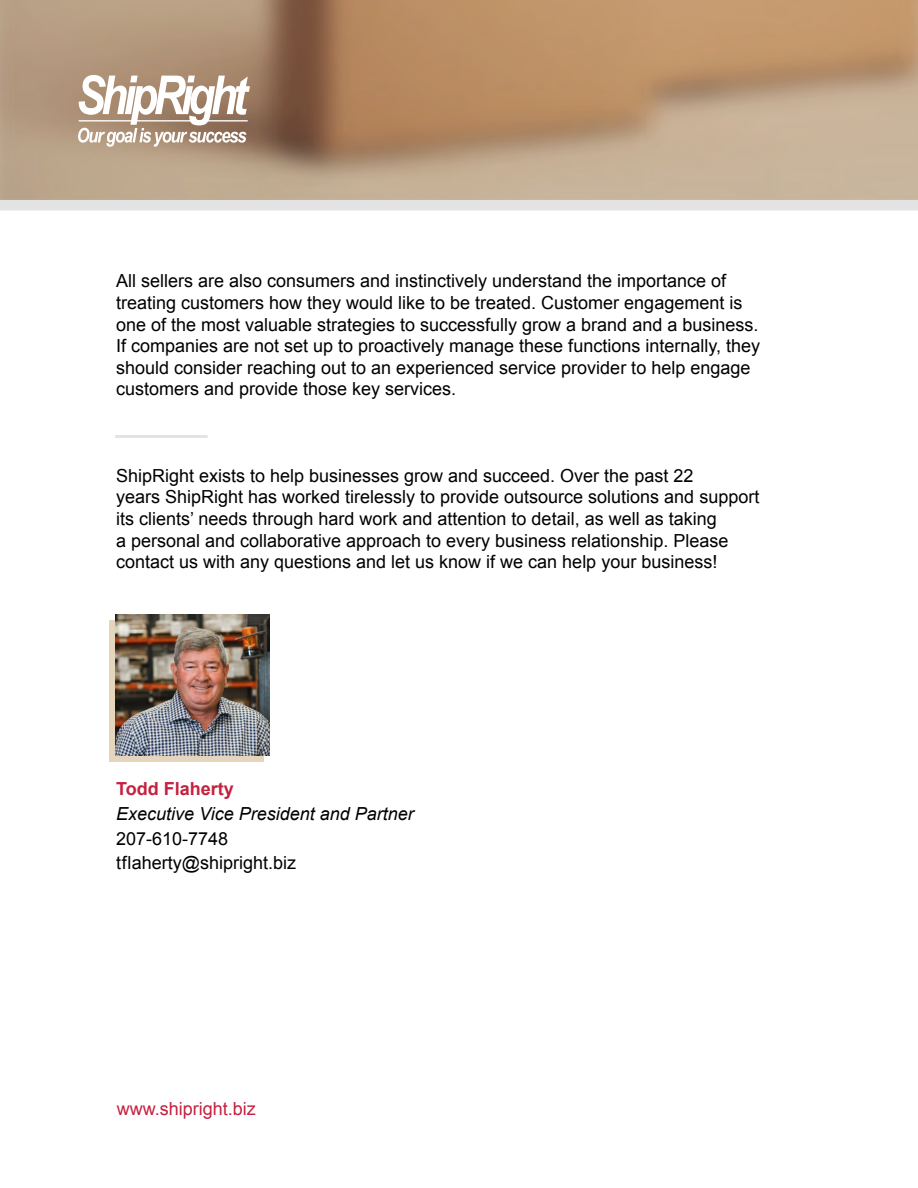
<style>
.page{position:relative;width:918px;height:1188px;background:#fff}
.page>*{position:absolute;margin:0;border:0;box-sizing:border-box;transform-origin:0 0}
.t1{font:18px/21.6px "Arial";color:#000}
.t2{font:italic 18px "Arial";color:#000}
.t3{font:18px "Arial";color:#c5203f}
.t4{font:700 18px "Arial";color:#c5203f}
</style>
<div class="page">
<svg style="left:0;top:0;width:918px;height:200px;background:#b89778"></svg>
<div style="left:0;top:200px;width:918px;height:10px;background:#e3e3e3"></div>
<div style="left:109px;top:620px;width:154px;height:141px;background:#e4d5bc"></div>
<img style="left:115px;top:615px;width:154px;height:141px">
<hr style="left:115px;top:435px;width:93px;height:3px;background:#e3e3e3">
<svg style="left:78px;top:75px;width:172px;height:72px"></svg>
<p class="t1" style="left:116px;top:270px;width:646px">All sellers are also consumers and instinctively understand the importance of treating customers how they would like to be treated. Customer engagement is one of the most valuable strategies to successfully grow a brand and a business.<br>If companies are not set up to proactively manage these functions internally, they should consider reaching out to an experienced service provider to help engage customers and provide those key services.</p>
<p class="t1" style="left:116px;top:465px;width:645px">ShipRight exists to help businesses grow and succeed. Over the past 22<br>years ShipRight has worked tirelessly to provide outsource solutions and support its clients’ needs through hard work and attention to detail, as well as taking<br>a personal and collaborative approach to every business relationship. Please contact us with any questions and let us know if we can help your business!</p>
<p class="t4" style="left:116px;top:777px;width:119px">Todd Flaherty</p>
<p class="t2" style="left:116px;top:802px;width:299px">Executive Vice President and Partner</p>
<p class="t1" style="left:116px;top:826px;width:182px;line-height:24.6px">207-610-7748 tflaherty@shipright.biz</p>
<p class="t3" style="left:117px;top:1097px;width:141px">www.shipright.biz</p>
</div>
